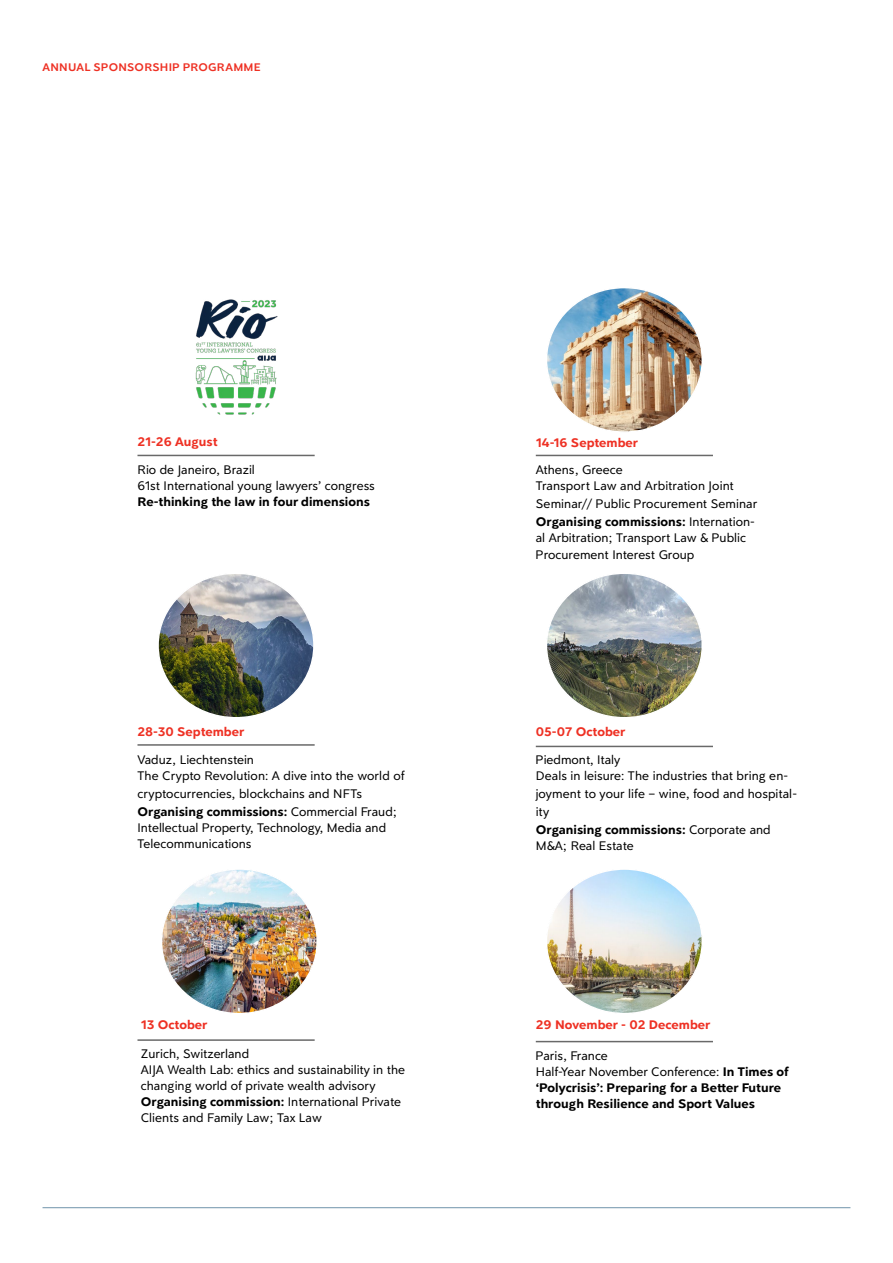
<style>
.page{position:relative;width:893px;height:1263px;background:#fff}
.page>*{position:absolute;margin:0;border:0;box-sizing:border-box;transform-origin:0 0}
.t1{font:13.5px/16.2px "Clarika Grotesque";color:#000}
.t2{font:700 13.5px/16.2px "Clarika Grotesque";color:#000}
.t3{font:700 13.5px "Clarika Grotesque";color:#ee3124}
.t4{font:600 12px "Clarika Grotesque";letter-spacing:.02em;color:#ee3124}
.s1{font-weight:700}
.s2{font-weight:400}
</style>
<div class="page">
<hr style="left:43px;top:1207px;width:807px;height:1px;background:#7094aa">
<hr style="left:536px;top:455px;width:177px;height:1px;background:#696969">
<hr style="left:137px;top:455px;width:178px;height:1px;background:#696969">
<img style="left:549px;top:575px;width:151px;height:140px">
<hr style="left:536px;top:746px;width:177px;height:1px;background:#696969">
<hr style="left:137px;top:1039px;width:178px;height:2px;background:#696969">
<img style="left:160px;top:575px;width:152px;height:140px">
<hr style="left:137px;top:744px;width:178px;height:2px;background:#696969">
<img style="left:549px;top:290px;width:151px;height:140px">
<img style="left:195px;top:299px;width:83px;height:116px">
<img style="left:164px;top:871px;width:151px;height:140px">
<img style="left:549px;top:871px;width:151px;height:140px">
<hr style="left:536px;top:1041px;width:177px;height:1px;background:#696969">
<p class="t4" style="left:43px;top:59px;width:220px">ANNUAL SPONSORSHIP PROGRAMME</p>
<p class="t3" style="left:137px;top:432px;width:82px">21-26 August</p>
<p class="t3" style="left:536px;top:434px;width:104px">14-16 September</p>
<p class="t1" style="left:137px;top:461px;width:239px">Rio de Janeiro, Brazil<br>61st International young lawyers’ congress</p>
<p class="t2" style="left:137px;top:493px;width:234px">Re-thinking the law in four dimensions</p>
<p class="t1" style="left:536px;top:461px;width:200px">Athens, Greece<br>Transport Law and Arbitration Joint</p>
<p class="t1" style="left:536px;top:495px;width:223px;line-height:17.7px">Seminar// Public Procurement Seminar<br><span class="s1">Organising commissions:</span> Internation-</p>
<p class="t1" style="left:536px;top:529px;width:212px">al Arbitration; Transport Law &amp; Public<br>Procurement Interest Group</p>
<p class="t3" style="left:137px;top:722px;width:108px">28-30 September</p>
<p class="t1" style="left:137px;top:751px;width:269px">Vaduz, Liechtenstein<br>The Crypto Revolution: A dive into the world of</p>
<p class="t1" style="left:137px;top:785px;width:261px;line-height:17.7px">cryptocurrencies, blockchains and NFTs<br><span class="s1">Organising commissions:</span> Commercial Fraud;</p>
<p class="t1" style="left:137px;top:819px;width:250px">Intellectual Property, Technology, Media and<br>Telecommunications</p>
<p class="t3" style="left:536px;top:722px;width:91px">05-07 October</p>
<p class="t1" style="left:536px;top:751px;width:254px">Piedmont, Italy<br>Deals in leisure: The industries that bring en-</p>
<p class="t1" style="left:536px;top:784px;width:263px;line-height:17.9px">joyment to your life – wine, food and hospital&shy;ity<br><span class="s1">Organising commissions:</span> Corporate and</p>
<p class="t1" style="left:536px;top:837px;width:99px">M&amp;A; Real Estate</p>
<p class="t3" style="left:141px;top:1016px;width:68px">13 October</p>
<p class="t1" style="left:141px;top:1045px;width:266px">Zurich, Switzerland<br>AIJA Wealth Lab: ethics and sustainability in the changing world of private wealth advisory <span class="s1">Organising commission:</span> International Private Clients and Family Law; Tax Law</p>
<p class="t3" style="left:536px;top:1016px;width:176px">29 November - 02 December</p>
<p class="t2" style="left:536px;top:1047px;width:255px"><span class="s2">Paris, France<br>Half-Year November Conference:</span> In Times of ‘Polycrisis’: Preparing for a Better Future through Resilience and Sport Values</p>
</div>
